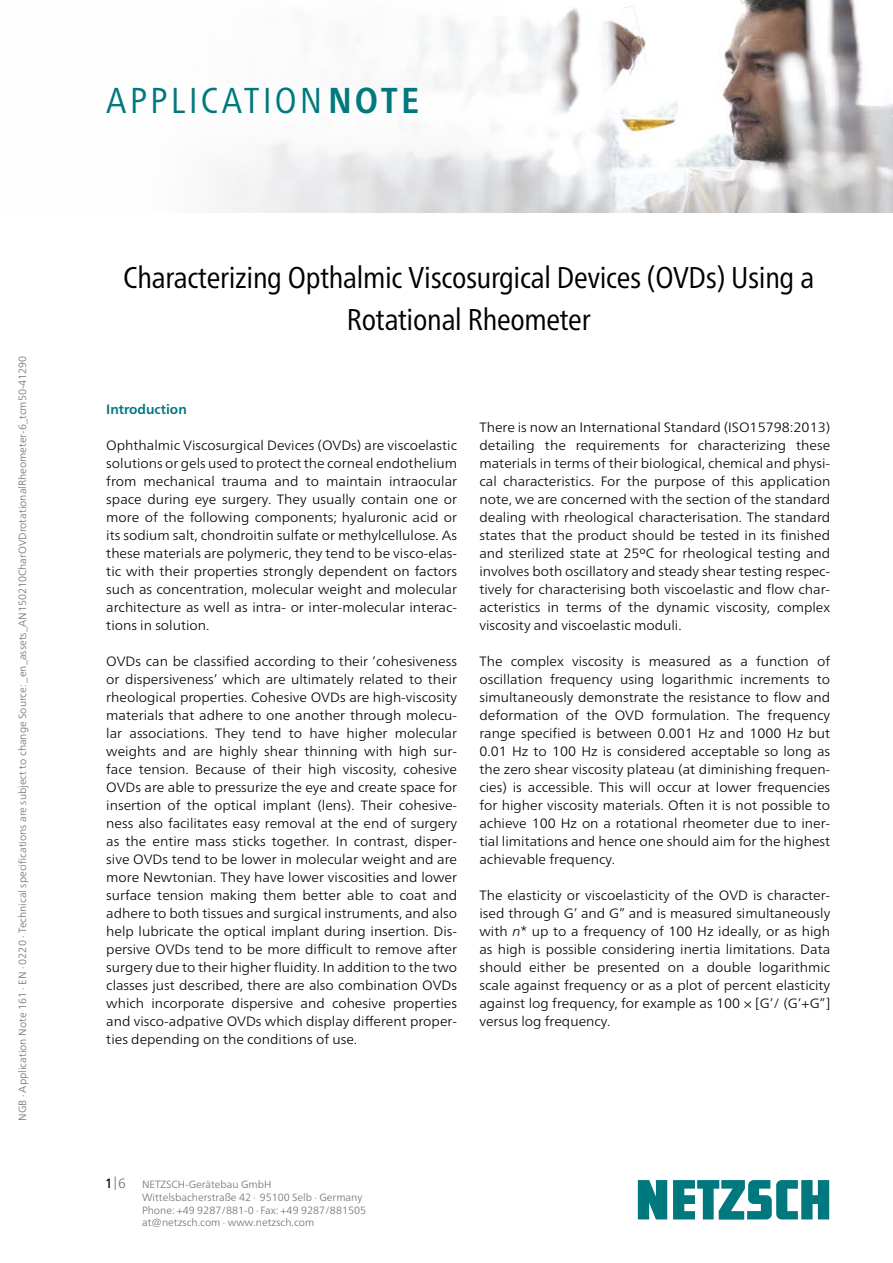
<style>
.page{position:relative;width:893px;height:1263px;background:#fff}
.page>*{position:absolute;margin:0;border:0;box-sizing:border-box;transform-origin:0 0}
.Fließtext_engl{font:condensed 36px "Frutiger Neue LTW1 G";letter-spacing:.095em;color:#00797e}
.D_Fließtext{font:condensed 30px/42px "Frutiger Neue LTW1 G";letter-spacing:-.01em;color:#000;text-align:center}
.D_Fließtext-2{font:300 13.5px/18px "Frutiger Neue LTW1 G";color:#000;text-align:justify;scale:1.04 1}
.D_Fließtext-3{font:700 13.5px "Frutiger Neue LTW1 G";color:#00797e}
.t1{font:300 13.5px "Frutiger Neue LTW1 G";color:#6f6f6e}
.E_Bildunterschrift{font:300 10.5px "Frutiger Neue LTW1 G";color:#6f6f6e}
.s1{font-weight:700}
.s2{font-style:italic}
.s3{font-weight:400;color:#000}
</style>
<div class="page">
<img style="left:219px;top:0;width:674px;height:212px">
<svg style="left:638px;top:1180px;width:191px;height:39px"></svg>
<p class="E_Bildunterschrift" style="left:16px;top:1121px;width:767px;rotate:-90deg">NGB · Application Note 161 · EN · 0220 · Technical specifications are subject to change Source: _en_assets_AN150210CharOVDrotationalRheometer-6_tcm50-41290</p>
<p class="Fließtext_engl" style="left:106px;top:74px;width:314px">APPLICATION<span class="s1">NOTE</span></p>
<p class="D_Fließtext" style="left:123px;top:254px;width:693px">Characterizing Opthalmic Viscosurgical Devices (OVDs) Using a<br>Rotational Rheometer</p>
<p class="D_Fließtext-3" style="left:106px;top:401px;width:82px">Introduction</p>
<p class="D_Fließtext-2" style="left:106px;top:436px;width:339px">Ophthalmic Viscosurgical Devices (OVDs) are viscoelastic solutions or gels used to protect the corneal endothelium from mechanical trauma and to maintain intraocular space during eye surgery. They usually contain one or more of the following components; hyaluronic acid or its sodium salt, chondroitin sulfate or methylcellulose. As these materials are polymeric, they tend to be visco-elas&shy;tic with their properties strongly dependent on factors such as concentration, molecular weight and molecular architecture as well as intra- or inter-molecular interac&shy;tions in solution.</p>
<p class="D_Fließtext-2" style="left:106px;top:652px;width:339px">OVDs can be classified according to their ‘cohesiveness or dispersiveness’ which are ultimately related to their rheological properties. Cohesive OVDs are high-viscosity materials that adhere to one another through molecu&shy;lar associations. They tend to have higher molecular weights and are highly shear thinning with high sur&shy;face tension. Because of their high viscosity, cohesive OVDs are able to pressurize the eye and create space for insertion of the optical implant (lens). Their cohesive&shy;ness also facilitates easy removal at the end of surgery as the entire mass sticks together. In contrast, disper&shy;sive OVDs tend to be lower in molecular weight and are more Newtonian. They have lower viscosities and lower surface tension making them better able to coat and adhere to both tissues and surgical instruments, and also help lubricate the optical implant during insertion. Dis&shy;persive OVDs tend to be more difficult to remove after surgery due to their higher fluidity. In addition to the two classes just described, there are also combination OVDs which incorporate dispersive and cohesive properties and visco-adpative OVDs which display different proper&shy;ties depending on the conditions of use.</p>
<p class="D_Fließtext-2" style="left:479px;top:418px;width:339px">There is now an International Standard (ISO15798:2013) detailing the requirements for characterizing these materials in terms of their biological, chemical and physi&shy;cal characteristics. For the purpose of this application note, we are concerned with the section of the standard dealing with rheological characterisation. The standard states that the product should be tested in its finished and sterilized state at 25ºC for rheological testing and involves both oscillatory and steady shear testing respec&shy;tively for characterising both viscoelastic and flow char&shy;acteristics in terms of the dynamic viscosity, complex viscosity and viscoelastic moduli.</p>
<p class="D_Fließtext-2" style="left:479px;top:652px;width:339px">The complex viscosity is measured as a function of oscillation frequency using logarithmic increments to simultaneously demonstrate the resistance to flow and deformation of the OVD formulation. The frequency range specified is between 0.001 Hz and 1000 Hz but 0.01 Hz to 100 Hz is considered acceptable so long as the zero shear viscosity plateau (at diminishing frequen&shy;cies) is accessible. This will occur at lower frequencies for higher viscosity materials. Often it is not possible to achieve 100 Hz on a rotational rheometer due to iner&shy;tial limitations and hence one should aim for the highest achievable frequency.</p>
<p class="D_Fließtext-2" style="left:479px;top:886px;width:339px">The elasticity or viscoelasticity of the OVD is character&shy;ised through G’ and G” and is measured simultaneously with <span class="s2">n</span>* up to a frequency of 100 Hz ideally, or as high as high is possible considering inertia limitations. Data should either be presented on a double logarithmic scale against frequency or as a plot of percent elasticity against log frequency, for example as 100 × [G’/ (G’+G”] versus log frequency.</p>
<p class="t1" style="left:105px;top:1175px;width:23px"><span class="s3">1</span>|6</p>
<p class="E_Bildunterschrift" style="left:142px;top:1178px;width:131px">NETZSCH-Gerätebau GmbH</p>
<p class="E_Bildunterschrift" style="left:142px;top:1191px;width:222px">Wittelsbacherstraße 42 ∙ 95100 Selb ∙ Germany</p>
<p class="E_Bildunterschrift" style="left:142px;top:1203px;width:226px">Phone: +49 9287/881-0 ∙ Fax: +49 9287/881505</p>
<p class="E_Bildunterschrift" style="left:142px;top:1216px;width:174px">at@netzsch.com ∙ www.netzsch.com</p>
</div>
